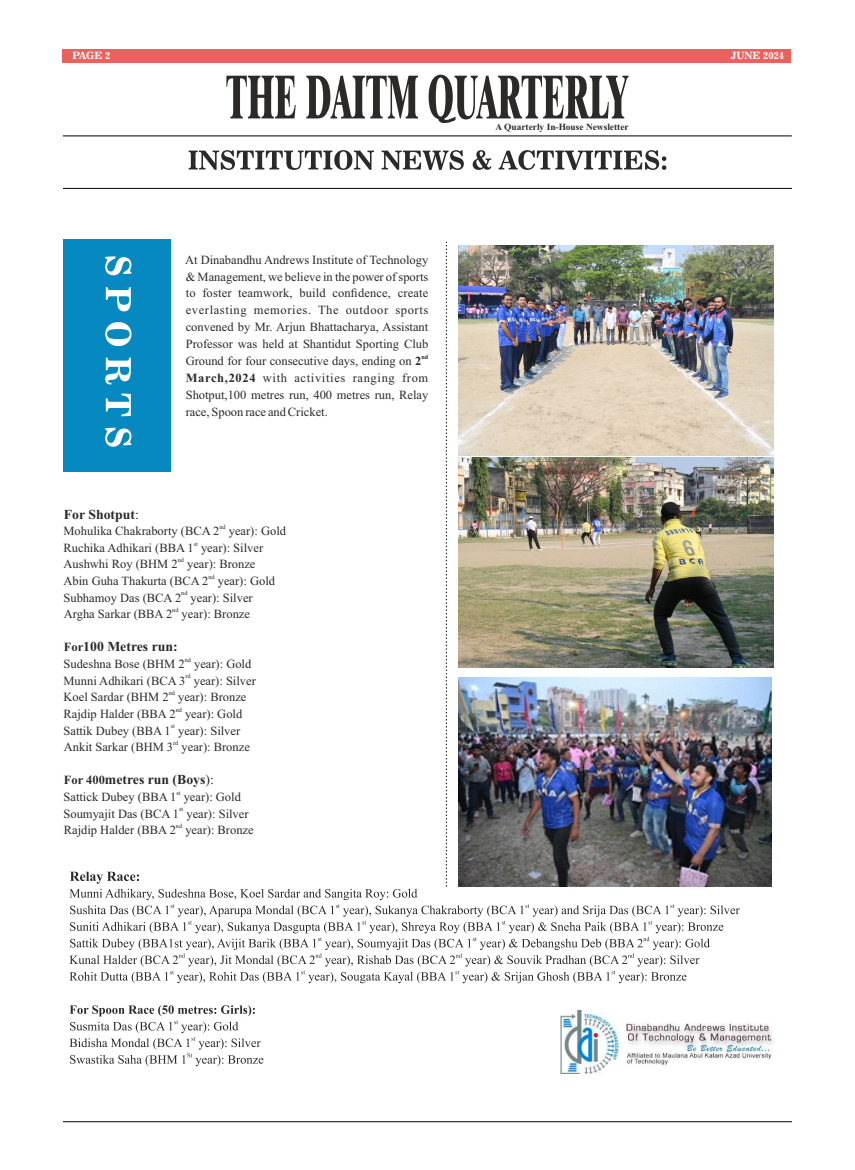
<style>
.page{position:relative;width:855px;height:1170px;background:#fff}
.page>*{position:absolute;margin:0;border:0;box-sizing:border-box;transform-origin:0 0}
.t1{font:700 13.75px "Times New Roman";color:#2b2a29}
.t2{font:12.5px/16.9px "Times New Roman";color:#2b2a29;text-align:justify}
.t3{font:10px "News 706 BT Bold C";color:#fefefe}
.t4{font:700 9.38px "Times New Roman";color:#2b2a29}
.t5{font:6.25px "Times New Roman";color:#2b2a29}
.t6{font:700 6.25px "Times New Roman";color:#2b2a29}
.s1{font-weight:400}
.s2{font-weight:700}
.s3{font-size:12.5px}
</style>
<div class="page">
<svg style="left:189px;top:150px;width:477px;height:20px"></svg>
<div style="left:62px;top:49px;width:729px;height:13px;background:#eb615f"></div>
<div style="left:64px;top:239px;width:107px;height:232px;background:#0689c0"></div>
<img style="left:740px;top:245px;width:34px;height:210px">
<img style="left:740px;top:458px;width:34px;height:210px">
<img style="left:740px;top:678px;width:32px;height:209px">
<img style="left:560px;top:1023px;width:213px;height:51px">
<hr style="left:63px;top:188px;width:729px;height:1px;background:#000">
<img style="left:69px;top:242px;width:671px;height:824px">
<hr style="left:63px;top:136px;width:729px;height:1px;background:#000">
<svg style="left:226px;top:75px;width:403px;height:49px"></svg>
<hr style="left:63px;top:1121px;width:729px;height:1px;background:#000">
<p class="t3" style="left:72px;top:52px;width:39px">PAGE 2</p>
<p class="t3" style="left:731px;top:52px;width:55px">JUNE 2024</p>
<p class="t1" style="left:64px;top:509px;width:77px">For Shotput<span class="s1">:</span></p>
<p class="t2" style="left:185px;top:252px;width:245px">At Dinabandhu Andrews Institute of Technology &amp; Management, we believe in the power of sports to foster teamwork, build confidence, create everlasting memories. The outdoor sports convened by Mr. Arjun Bhattacharya, Assistant Professor was held at Shantidut Sporting Club</p>
<p class="t6" style="left:421px;top:355px;width:8px">nd</p>
<p class="t2" style="left:186px;top:354px;width:244px;text-align:left">Ground for four consecutive days, ending on <span class="s2">2<br>March,2024</span> with activities ranging from Shotput,100 metres run, 400 metres run, Relay race, Spoon race and Cricket.</p>
<p class="t5" style="left:219px;top:525px;width:8px">nd</p>
<p class="t2" style="left:64px;top:524px;width:224px">Mohulika Chakraborty (BCA 2 year): Gold</p>
<p class="t5" style="left:194px;top:541px;width:6px">st</p>
<p class="t2" style="left:64px;top:540px;width:201px">Ruchika Adhikari (BBA 1 year): Silver</p>
<p class="t5" style="left:178px;top:558px;width:8px">nd</p>
<p class="t2" style="left:64px;top:557px;width:193px">Aushwhi Roy (BHM 2 year): Bronze</p>
<p class="t5" style="left:208px;top:574px;width:8px">nd</p>
<p class="t2" style="left:64px;top:574px;width:213px">Abin Guha Thakurta (BCA 2 year): Gold</p>
<p class="t5" style="left:181px;top:591px;width:8px">nd</p>
<p class="t2" style="left:64px;top:590px;width:191px">Subhamoy Das (BCA 2 year): Silver</p>
<p class="t5" style="left:172px;top:608px;width:8px">nd</p>
<p class="t2" style="left:64px;top:607px;width:188px">Argha Sarkar (BBA 2 year): Bronze</p>
<p class="t1" style="left:64px;top:642px;width:115px"><span class="s3">For</span>100 Metres run:</p>
<p class="t5" style="left:185px;top:658px;width:8px">nd</p>
<p class="t2" style="left:64px;top:657px;width:189px">Sudeshna Bose (BHM 2 year): Gold</p>
<p class="t5" style="left:185px;top:674px;width:7px">rd</p>
<p class="t2" style="left:64px;top:673px;width:194px">Munni Adhikari (BCA 3 year): Silver</p>
<p class="t5" style="left:169px;top:691px;width:8px">nd</p>
<p class="t2" style="left:64px;top:690px;width:184px">Koel Sardar (BHM 2 year): Bronze</p>
<p class="t5" style="left:176px;top:707px;width:8px">nd</p>
<p class="t2" style="left:64px;top:707px;width:180px">Rajdip Halder (BBA 2 year): Gold</p>
<p class="t5" style="left:171px;top:724px;width:6px">st</p>
<p class="t2" style="left:64px;top:723px;width:178px">Sattik Dubey (BBA 1 year): Silver</p>
<p class="t5" style="left:173px;top:741px;width:7px">rd</p>
<p class="t2" style="left:64px;top:740px;width:188px">Ankit Sarkar (BHM 3 year): Bronze</p>
<p class="t1" style="left:64px;top:775px;width:152px"><span class="s3">For 400</span>metres run (Boys<span class="s1">):</span></p>
<p class="t5" style="left:176px;top:790px;width:6px">st</p>
<p class="t2" style="left:64px;top:790px;width:179px">Sattick Dubey (BBA 1 year): Gold</p>
<p class="t5" style="left:179px;top:807px;width:6px">st</p>
<p class="t2" style="left:64px;top:806px;width:187px">Soumyajit Das (BCA 1 year): Silver</p>
<p class="t5" style="left:176px;top:824px;width:8px">nd</p>
<p class="t2" style="left:64px;top:823px;width:191px">Rajdip Halder (BBA 2 year): Bronze</p>
<p class="t4" style="left:496px;top:124px;width:135px">A Quarterly In-House Newsletter</p>
</div>
